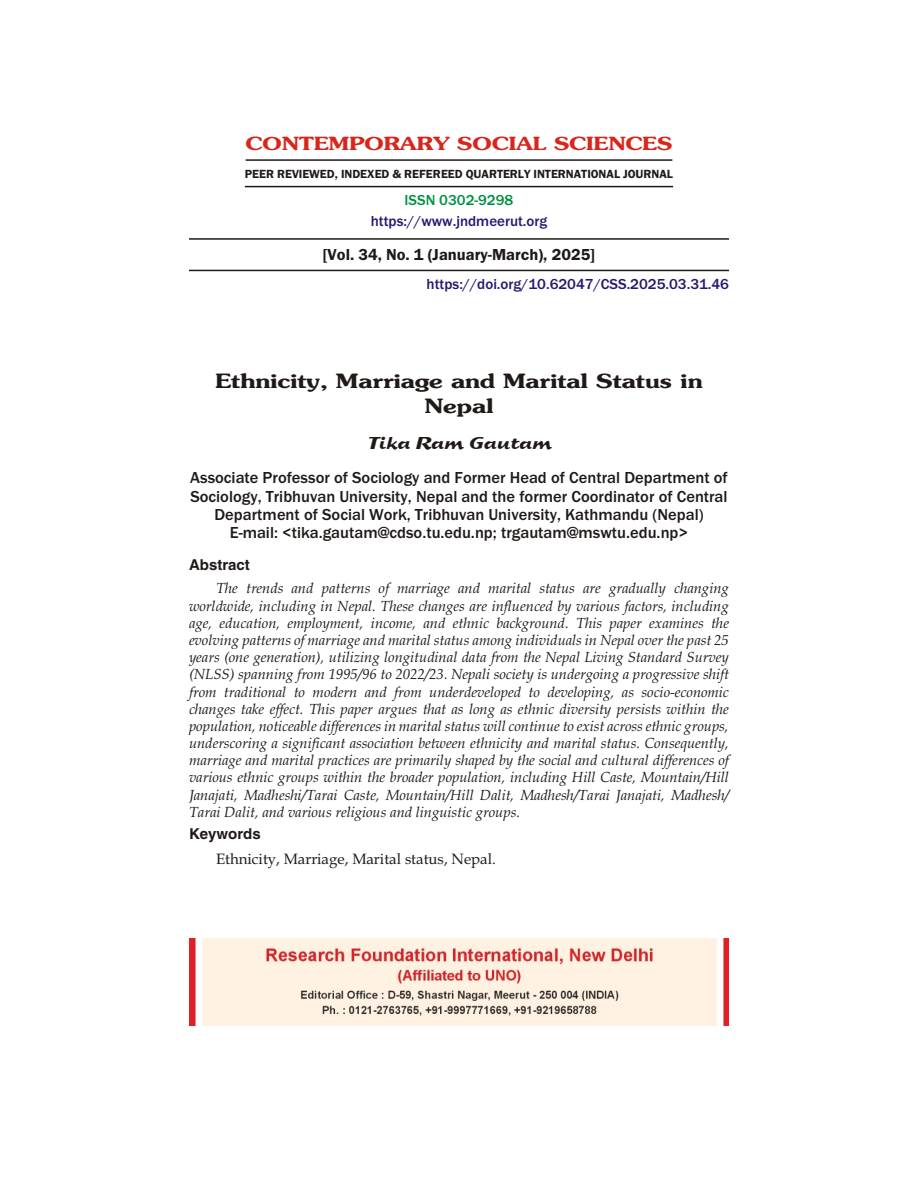
<style>
.page{position:relative;width:918px;height:1188px;background:#fff}
.page>*{position:absolute;margin:0;border:0;box-sizing:border-box;transform-origin:0 0}
.t1{font:19.5px/25px "Souvenir Light Bold Wd";color:#1f1a17;text-align:center}
.t2{font:18px "Souvenir Light Bold Wd";color:#d9261c}
.t3{font:17.25px "Sprint";color:#1f1a17}
.t4{font:500 16.5px/18.3px "Franklin Gothic";color:#1f1a17;text-align:center}
.t5{font:16.5px "Franklin Gothic Demi";color:#1f1a17}
.t6{font:500 15px "Franklin Gothic";color:#291770}
.t7{font:15px "Book Antiqua";letter-spacing:.005em;color:#1f1a17}
.t8{font:700 15px "Helvetica";color:#1f1a17}
.t9{font:500 15px "Franklin Gothic";color:#009140}
.t10{font:italic 14.7px/17.2px "Book Antiqua";color:#1f1a17;text-align:justify}
.t11{font:12.15px "Franklin Gothic Demi";letter-spacing:-.005em;color:#1f1a17}
</style>
<div class="page">
<hr style="left:246px;top:159px;width:426px;height:2px;background:#1f1a17">
<hr style="left:245px;top:186px;width:428px;height:1px;background:#1f1a17">
<hr style="left:189px;top:238px;width:540px;height:2px;background:#1f1a17">
<hr style="left:189px;top:270px;width:540px;height:1px;background:#1f1a17">
<img style="left:189px;top:939px;width:540px;height:87px">
<p class="t2" style="left:246px;top:137px;width:428px">CONTEMPORARY SOCIAL SCIENCES</p>
<p class="t11" style="left:245px;top:169px;width:430px">PEER REVIEWED, INDEXED &amp; REFEREED QUARTERLY INTERNATIONAL JOURNAL</p>
<p class="t9" style="left:405px;top:195px;width:110px">ISSN 0302-9298</p>
<p class="t6" style="left:371px;top:216px;width:178px">https://www.jndmeerut.org</p>
<p class="t5" style="left:323px;top:248px;width:274px">[Vol. 34, No. 1 (January-March), 2025]</p>
<p class="t6" style="left:427px;top:279px;width:304px">https://doi.org/10.62047/CSS.2025.03.31.46</p>
<h1 class="t1" style="left:215px;top:370px;width:489px">Ethnicity, Marriage and Marital Status in<br>Nepal</h1>
<p class="t3" style="left:367px;top:432px;width:186px">Tika Ram Gautam</p>
<p class="t4" style="left:190px;top:470px;width:539px">Associate Professor of Sociology and Former Head of Central Department of Sociology, Tribhuvan University, Nepal and the former Coordinator of Central Department of Social Work, Tribhuvan University, Kathmandu (Nepal)<br>E-mail: &lt;tika.gautam@cdso.tu.edu.np; trgautam@mswtu.edu.np&gt;</p>
<p class="t8" style="left:189px;top:559px;width:62px">Abstract</p>
<p class="t10" style="left:189px;top:582px;width:542px;text-indent:27px">The trends and patterns of marriage and marital status are gradually changing worldwide, including in Nepal. These changes are influenced by various factors, including age, education, employment, income, and ethnic background. This paper examines the evolving patterns of marriage and marital status among individuals in Nepal over the past 25 years (one generation), utilizing longitudinal data from the Nepal Living Standard Survey (NLSS) spanning from 1995/96 to 2022/23. Nepali society is undergoing a progressive shift from traditional to modern and from underdeveloped to developing, as socio-economic changes take effect. This paper argues that as long as ethnic diversity persists within the population, noticeable differences in marital status will continue to exist across ethnic groups, underscoring a significant association between ethnicity and marital status. Consequently, marriage and marital practices are primarily shaped by the social and cultural differences of various ethnic groups within the broader population, including Hill Caste, Mountain/Hill Janajati, Madheshi/Tarai Caste, Mountain/Hill Dalit, Madhesh/Tarai Janajati, Madhesh/ Tarai Dalit, and various religious and linguistic groups.</p>
<p class="t8" style="left:189px;top:829px;width:73px">Keywords</p>
<p class="t7" style="left:216px;top:853px;width:281px">Ethnicity, Marriage, Marital status, Nepal.</p>
</div>
